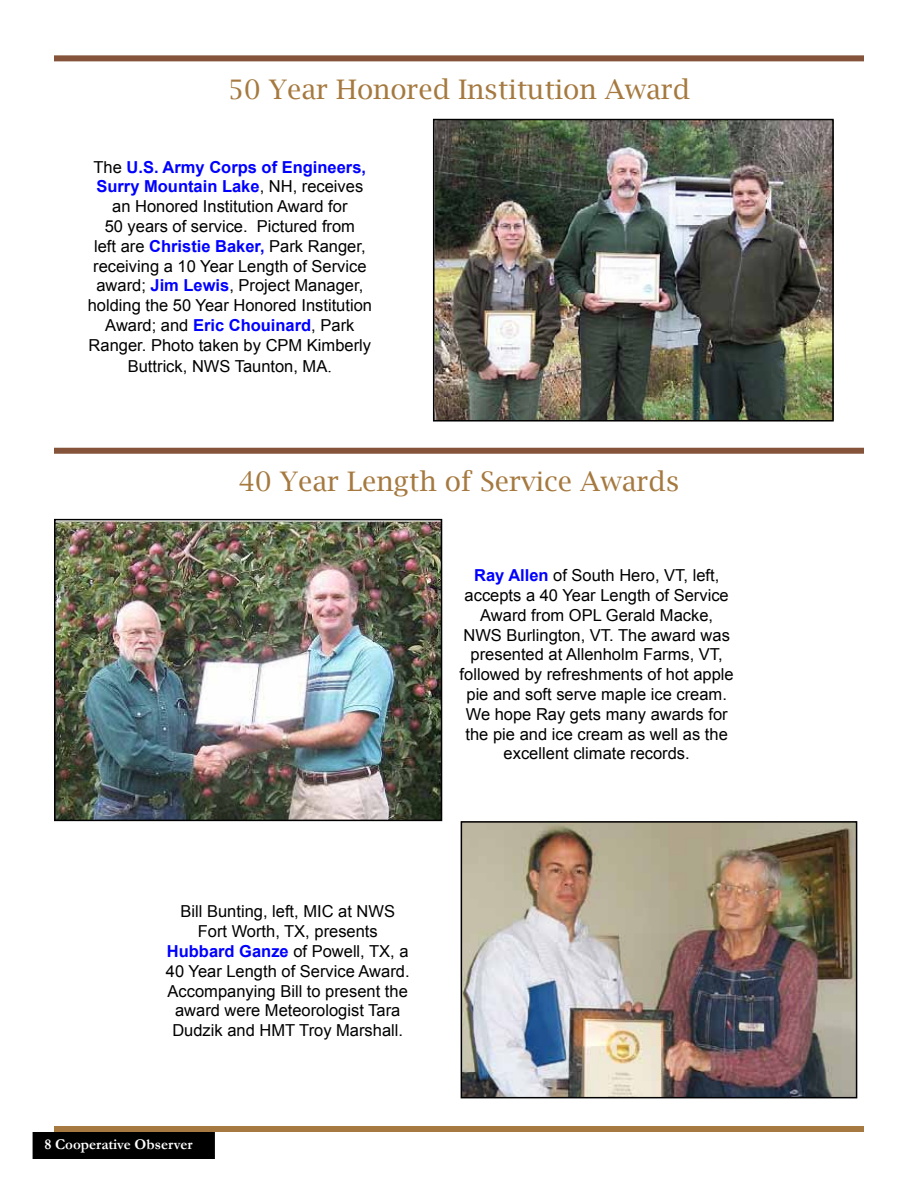
<style>
.page{position:relative;width:918px;height:1188px;background:#fff}
.page>*{position:absolute;margin:0;border:0;box-sizing:border-box;transform-origin:0 0}
.t1{font:27px "Lucida Bright";color:#a5793f}
.t2{font:16.5px/19.8px "Arial";color:#000;text-align:center}
.t3{font:700 15px "Garamond";color:#fff}
.s1{font-weight:700;color:#00f}
.s2{font-family:"Times New Roman";font-size:18px}
</style>
<div class="page">
<div style="left:33px;top:1133px;width:181px;height:25px;background:#000"></div>
<div style="left:33px;top:1132px;width:182px;height:27px;border:2px solid #000"></div>
<div style="left:54px;top:1126px;width:810px;height:6px;background:#a5793f"></div>
<div style="left:54px;top:55px;width:810px;height:6px;background:#845339"></div>
<img style="left:436px;top:122px;width:395px;height:297px">
<div style="left:433px;top:119px;width:401px;height:303px;border:2px solid #000"></div>
<div style="left:54px;top:448px;width:810px;height:6px;background:#845339"></div>
<img style="left:57px;top:522px;width:382px;height:296px">
<div style="left:54px;top:519px;width:388px;height:302px;border:2px solid #000"></div>
<img style="left:464px;top:824px;width:390px;height:271px">
<div style="left:461px;top:821px;width:396px;height:277px;border:2px solid #000"></div>
<h1 class="t1" style="left:228px;top:74px;width:464px">50 Year Honored Institution Award</h1>
<p class="t2" style="left:88px;top:157px;width:286px">The <span class="s1">U.S. Army Corps of Engineers, Surry Mountain Lake</span>, NH, receives an Honored Institution Award for<br>50 years of service. Pictured from<br>left are <span class="s1">Christie Baker,</span> Park Ranger, receiving a 10 Year Length of Service award; <span class="s1">Jim Lewis</span>, Project Manager, holding the 50 Year Honored Institution Award; and <span class="s1">Eric Chouinard</span>, Park Ranger. Photo taken by CPM Kimberly</p>
<p class="t2" style="left:128px;top:357px;width:206px">Buttrick, NWS Taunton, MA<span class="s2">.</span></p>
<h1 class="t1" style="left:239px;top:466px;width:442px">40 Year Length of Service Awards</h1>
<p class="t2" style="left:460px;top:566px;width:276px"><span class="s1">Ray Allen</span> of South Hero, VT, left, accepts a 40 Year Length of Service<br>Award from OPL Gerald Macke,<br>NWS Burlington, VT. The award was presented at Allenholm Farms, VT, followed by refreshments of hot apple pie and soft serve maple ice cream.<br>We hope Ray gets many awards for the pie and ice cream as well as the excellent climate records.</p>
<p class="t2" style="left:166px;top:902px;width:245px">Bill Bunting, left, MIC at NWS<br>Fort Worth, TX, presents<br><span class="s1">Hubbard Ganze</span> of Powell, TX, a<br>40 Year Length of Service Award.<br>Accompanying Bill to present the award were Meteorologist Tara<br>Dudzik and HMT Troy Marshall.</p>
<p class="t3" style="left:44px;top:1134px;width:150px">8 Cooperative Observer</p>
</div>
